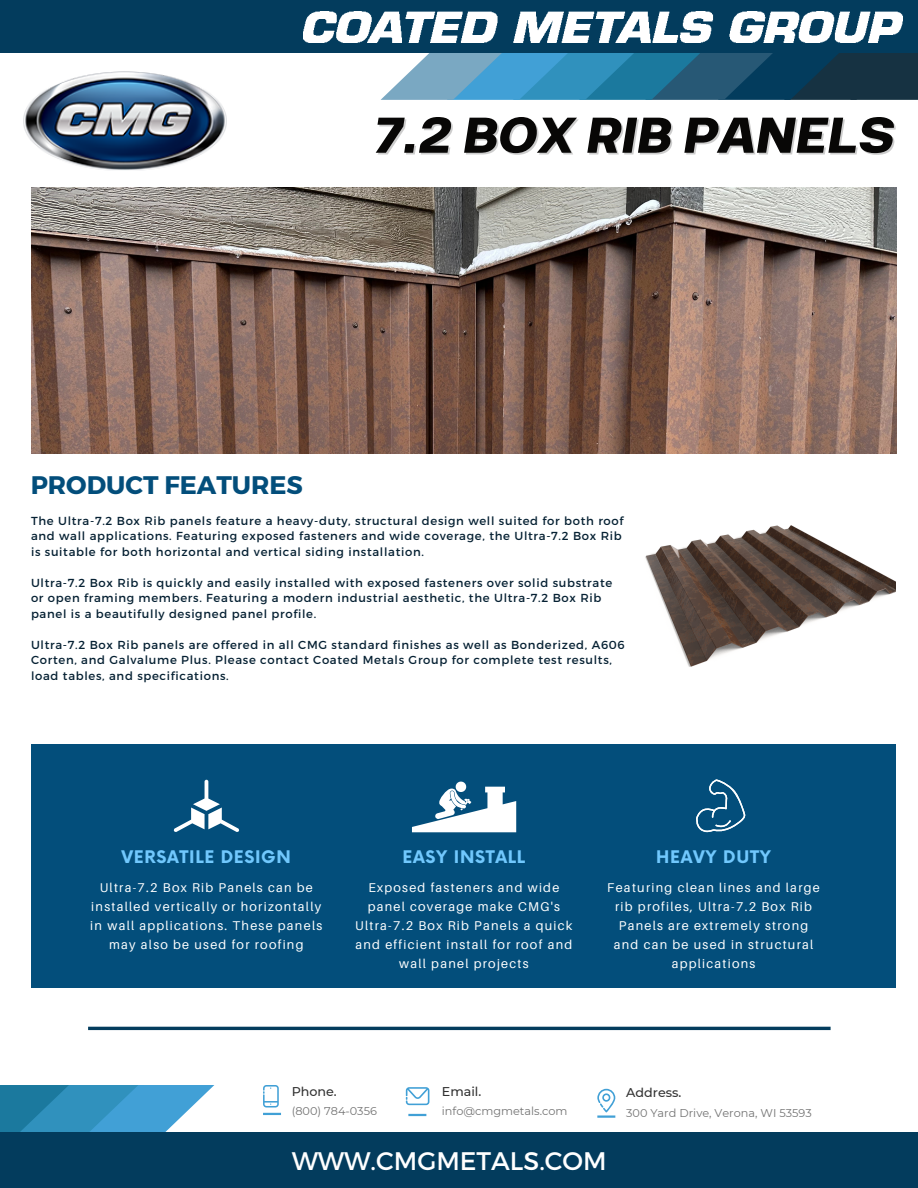
<style>
.page{position:relative;width:918px;height:1188px;background:#fff}
.page>*{position:absolute;margin:0;border:0;box-sizing:border-box;transform-origin:0 0}
.t1{font:italic 700 60px "Breul Grotesk A";color:#080706}
.t2{font:25.35px "Montserrat";color:#fff}
.t3{font:700 25.35px "Montserrat";color:#034e7b}
.t4{font:700 16.95px "Now";letter-spacing:.04em;color:#71c8fd}
.t5{font:12.75px/19px "Aileron";letter-spacing:.1em;color:#fff;text-align:center}
.t6{font:500 12.75px "Montserrat";color:#323232}
.t7{font:11.55px/15.5px "Montserrat";letter-spacing:.06em;color:#062133}
.t8{font:11.25px "Montserrat";color:#737373}
</style>
<div class="page">
<div style="left:850px;top:43px;width:68px;height:57px;background:#163242"></div>
<svg style="left:381px;top:53px;width:535px;height:47px"></svg>
<div style="left:0;top:1085px;width:76px;height:60px;background:#1b799e"></div>
<svg style="left:6px;top:1085px;width:208px;height:48px"></svg>
<div style="left:0;top:0;width:918px;height:53px;background:#033c5d"></div>
<div style="left:0;top:1133px;width:918px;height:55px;background:#033c5d"></div>
<svg style="left:597px;top:1089px;width:18px;height:23px"></svg>
<svg style="left:406px;top:1087px;width:23px;height:18px"></svg>
<svg style="left:263px;top:1085px;width:18px;height:30px"></svg>
<svg style="left:408px;top:1114px;width:18px;height:2px"></svg>
<hr style="left:597px;top:1115px;width:18px;height:3px;background:#41a0d6">
<img style="left:24px;top:71px;width:202px;height:99px">
<hr style="left:88px;top:1027px;width:743px;height:3px;background:#033c5d">
<img style="left:31px;top:187px;width:865px;height:267px">
<div style="left:31px;top:744px;width:864px;height:243px;background:#034e7b"></div>
<svg style="left:412px;top:781px;width:104px;height:51px"></svg>
<img style="left:645px;top:525px;width:251px;height:142px">
<svg style="left:696px;top:779px;width:49px;height:53px"></svg>
<svg style="left:174px;top:780px;width:65px;height:52px"></svg>
<img style="left:303px;top:12px;width:600px;height:30px">
<h1 class="t1" style="left:372px;top:85px;width:522px">7.2 BOX RIB PANELS</h1>
<h2 class="t3" style="left:31px;top:468px;width:274px">PRODUCT FEATURES</h2>
<p class="t7" style="left:31px;top:513px;width:594px">The Ultra-7.2 Box Rib panels feature a heavy-duty, structural design well suited for both roof and wall applications. Featuring exposed fasteners and wide coverage, the Ultra-7.2 Box Rib is suitable for both horizontal and vertical siding installation.</p>
<p class="t7" style="left:31px;top:574px;width:583px">Ultra-7.2 Box Rib is quickly and easily installed with exposed fasteners over solid substrate or open framing members. Featuring a modern industrial aesthetic, the Ultra-7.2 Box Rib panel is a beautifully designed panel profile.</p>
<p class="t7" style="left:31px;top:636px;width:595px">Ultra-7.2 Box Rib panels are offered in all CMG standard finishes as well as Bonderized, A606<br>Corten, and Galvalume Plus. Please contact Coated Metals Group for complete test results, load tables, and specifications.</p>
<h3 class="t4" style="left:122px;top:848px;width:171px">VERSATILE DESIGN</h3>
<h3 class="t4" style="left:403px;top:848px;width:124px">EASY INSTALL</h3>
<h3 class="t4" style="left:656px;top:848px;width:116px">HEAVY DUTY</h3>
<p class="t5" style="left:90px;top:878px;width:233px">Ultra-7.2 Box Rib Panels can be installed vertically or horizontally in wall applications. These panels may also be used for roofing</p>
<p class="t5" style="left:355px;top:878px;width:219px">Exposed fasteners and wide panel coverage make CMG's<br>Ultra-7.2 Box Rib Panels a quick and efficient install for roof and wall panel projects</p>
<p class="t5" style="left:607px;top:878px;width:214px">Featuring clean lines and large rib profiles, Ultra-7.2 Box Rib<br>Panels are extremely strong and can be used in structural applications</p>
<p class="t6" style="left:292px;top:1083px;width:47px">Phone.</p>
<p class="t8" style="left:292px;top:1104px;width:87px">(800) 784-0356</p>
<p class="t6" style="left:442px;top:1083px;width:41px">Email.</p>
<p class="t8" style="left:442px;top:1104px;width:127px">info@cmgmetals.com</p>
<p class="t6" style="left:626px;top:1085px;width:57px">Address.</p>
<p class="t8" style="left:626px;top:1106px;width:187px">300 Yard Drive, Verona, WI 53593</p>
<h2 class="t2" style="left:292px;top:1145px;width:316px">WWW.CMGMETALS.COM</h2>
</div>
